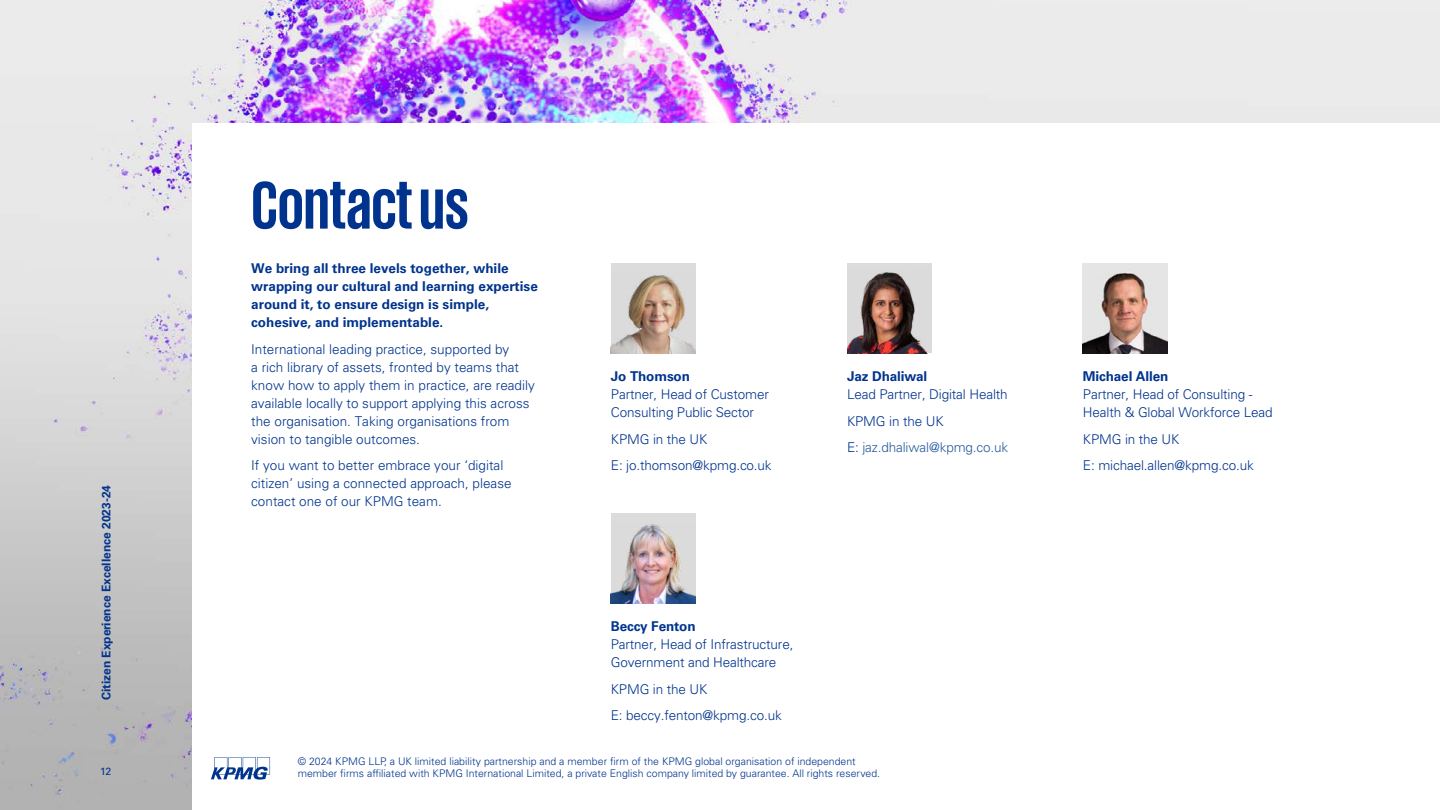
<style>
.page{position:relative;width:1440px;height:810px;background:#fff}
.page>*{position:absolute;margin:0;border:0;box-sizing:border-box;transform-origin:0 0}
.t1{font:700 69px "KPMG";color:#00338d}
.t2{font:300 13.5px/18px "Univers LT Std";color:#00338d}
.t3{font:700 13.5px/18px "Univers LT Std";color:#00338d}
.t4{font:700 12px "Univers LT Std";color:#00338d}
.t5{font:300 10.5px/12.6px "Univers LT Std";color:#00338d}
.t6{font:10.5px "Univers LT Std";color:#00338d}
.s1{color:#275b9b}
</style>
<div class="page">
<img style="left:0;top:0;width:1440px;height:810px">
<div style="left:193px;top:123px;width:1247px;height:687px;background:#fff"></div>
<div style="left:611px;top:264px;width:84px;height:89px;background:#dcdcdc"></div>
<img style="left:611px;top:275px;width:84px;height:78px">
<div style="left:611px;top:513px;width:84px;height:90px;background:#dcdcdc"></div>
<img style="left:611px;top:524px;width:84px;height:79px">
<img style="left:1083px;top:264px;width:84px;height:89px">
<div style="left:847px;top:264px;width:84px;height:89px;background:#dcdcdc"></div>
<img style="left:847px;top:272px;width:80px;height:81px">
<svg style="left:211px;top:757px;width:59px;height:23px"></svg>
<p class="t4" style="left:99px;top:700px;width:217px;rotate:-90deg">Citizen Experience Excellence 2023-24</p>
<h1 class="t1" style="left:251px;top:171px;width:219px">Contact us</h1>
<p class="t3" style="left:251px;top:260px;width:288px">We bring all three levels together, while wrapping our cultural and learning expertise around it, to ensure design is simple, cohesive, and implementable.</p>
<p class="t2" style="left:251px;top:340px;width:285px">International leading practice, supported by<br>a rich library of assets, fronted by teams that know how to apply them in practice, are readily available locally to support applying this across the organisation. Taking organisations from vision to tangible outcomes.</p>
<p class="t2" style="left:251px;top:457px;width:262px">If you want to better embrace your ‘digital citizen’ using a connected approach, please contact one of our KPMG team.</p>
<p class="t3" style="left:611px;top:368px;width:81px">Jo Thomson</p>
<p class="t2" style="left:611px;top:386px;width:160px">Partner, Head of Customer<br>Consulting Public Sector</p>
<p class="t2" style="left:611px;top:426px;width:162px;line-height:26.5px">KPMG in the UK<br>E: jo.thomson@kpmg.co.uk</p>
<p class="t3" style="left:847px;top:368px;width:82px">Jaz Dhaliwal</p>
<p class="t2" style="left:847px;top:381px;width:163px;line-height:26.5px">Lead Partner, Digital Health<br>KPMG in the UK<br>E: <span class="s1">jaz.dhaliwal@kpmg.co.uk</span></p>
<p class="t3" style="left:611px;top:618px;width:86px">Beccy Fenton</p>
<p class="t2" style="left:611px;top:635px;width:184px">Partner, Head of Infrastructure,<br>Government and Healthcare</p>
<p class="t2" style="left:611px;top:676px;width:172px;line-height:26.5px">KPMG in the UK<br>E: beccy.fenton@kpmg.co.uk</p>
<p class="t6" style="left:100px;top:765px;width:13px">12</p>
<p class="t5" style="left:298px;top:755px;width:584px">© 2024 KPMG LLP, a UK limited liability partnership and a member firm of the KPMG global organisation of independent member firms affiliated with KPMG International Limited, a private English company limited by guarantee. All rights reserved.</p>
<p class="t3" style="left:1083px;top:368px;width:87px">Michael Allen</p>
<p class="t2" style="left:1083px;top:386px;width:191px">Partner, Head of Consulting -<br>Health &amp; Global Workforce Lead</p>
<p class="t2" style="left:1083px;top:426px;width:172px;line-height:26.5px">KPMG in the UK<br>E: michael.allen@kpmg.co.uk</p>
</div>
